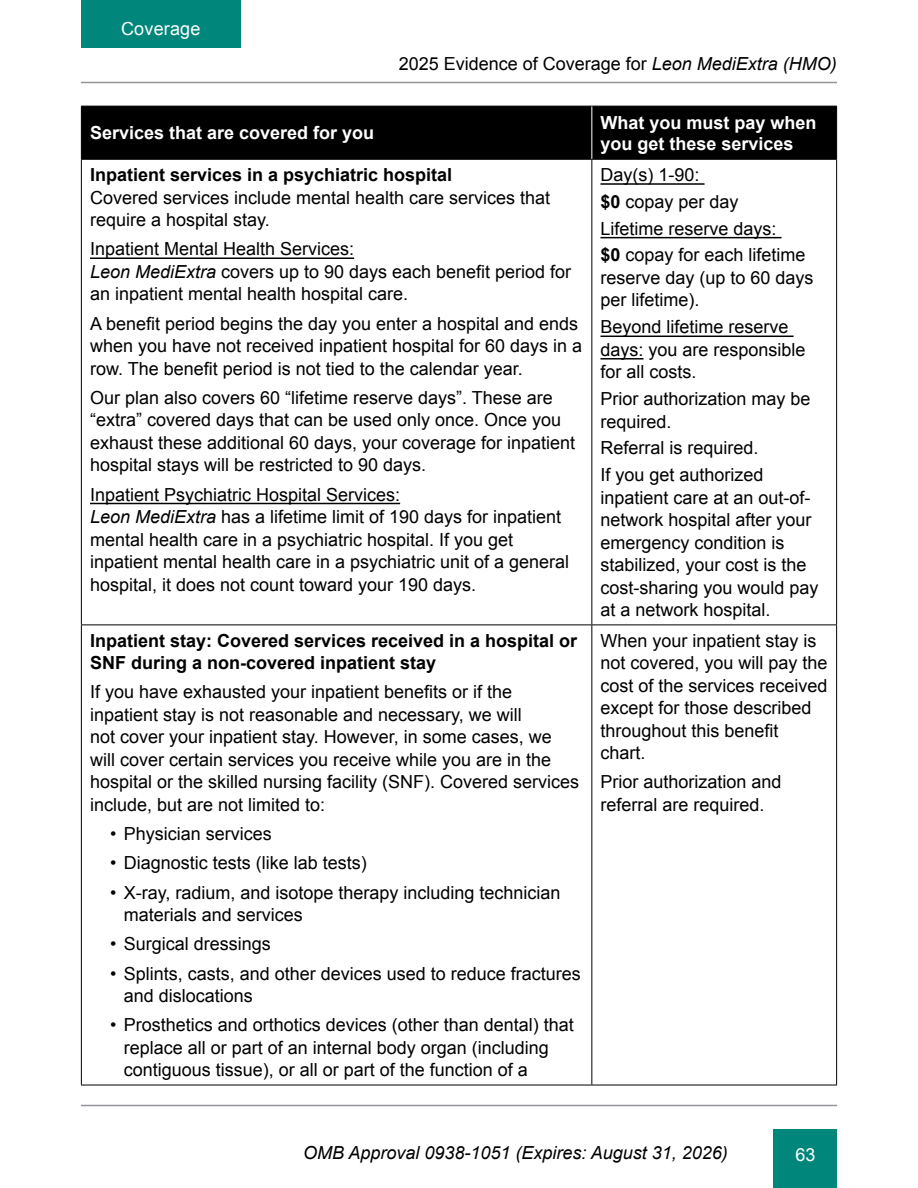
<style>
.page{position:relative;width:918px;height:1188px;background:#fff}
.page>*{position:absolute;margin:0;border:0;box-sizing:border-box;transform-origin:0 0}
.t1{font:18px/22.5px "Arial";color:#000}
.t2{font:700 18px/22.5px "Arial";color:#000}
.t3{font:700 18px/21px "Arial";color:#fff}
.t4{font:italic 18px "Arial";color:#000}
.t5{font:18px "Arial";letter-spacing:.01em;color:#fff}
.s1{font-style:italic}
.s2{font-weight:700}
</style>
<div class="page">
<hr style="left:81px;top:82px;width:756px;height:1px;background:#939598">
<hr style="left:81px;top:1105px;width:756px;height:1px;background:#939598">
<div style="left:774px;top:1129px;width:63px;height:59px;background:#00867b"></div>
<div style="left:81px;top:0;width:160px;height:48px;background:#00867b"></div>
<div style="left:82px;top:107px;width:754px;height:52px;background:#000"></div>
<hr style="left:81px;top:106px;width:1px;height:53px;background:#000">
<hr style="left:81px;top:106px;width:511px;height:1px;background:#000">
<hr style="left:81px;top:159px;width:511px;height:1px;background:#000">
<hr style="left:592px;top:106px;width:245px;height:1px;background:#000">
<hr style="left:836px;top:106px;width:1px;height:53px;background:#000">
<hr style="left:592px;top:159px;width:245px;height:1px;background:#000">
<hr style="left:81px;top:160px;width:1px;height:465px;background:#000">
<hr style="left:81px;top:625px;width:1px;height:460px;background:#000">
<hr style="left:81px;top:625px;width:511px;height:1px;background:#000">
<hr style="left:81px;top:1085px;width:511px;height:1px;background:#000">
<hr style="left:591px;top:160px;width:1px;height:465px;background:#000">
<hr style="left:591px;top:625px;width:1px;height:460px;background:#000">
<hr style="left:836px;top:160px;width:1px;height:465px;background:#000">
<hr style="left:836px;top:625px;width:1px;height:460px;background:#000">
<hr style="left:592px;top:625px;width:245px;height:1px;background:#000">
<hr style="left:592px;top:1085px;width:245px;height:1px;background:#000">
<hr style="left:591px;top:106px;width:1px;height:53px;background:#fff">
<hr style="left:90px;top:258px;width:264px;height:1px;background:#000">
<hr style="left:90px;top:503px;width:310px;height:1px;background:#000">
<hr style="left:600px;top:183px;width:105px;height:2px;background:#000">
<hr style="left:600px;top:237px;width:182px;height:1px;background:#000">
<hr style="left:600px;top:336px;width:194px;height:1px;background:#000">
<hr style="left:600px;top:358px;width:44px;height:2px;background:#000">
<p class="t5" style="left:121px;top:17px;width:81px">Coverage</p>
<p class="t1" style="left:399px;top:53px;width:440px">2025 Evidence of Coverage for <span class="s1">Leon MediExtra (HMO)</span></p>
<p class="t3" style="left:90px;top:123px;width:286px">Services that are covered for you</p>
<p class="t3" style="left:600px;top:113px;width:218px">What you must pay when you get these services</p>
<p class="t2" style="left:90px;top:164px;width:364px">Inpatient services in a psychiatric hospital</p>
<p class="t1" style="left:90px;top:186px;width:462px">Covered services include mental health care services that require a hospital stay.</p>
<p class="t1" style="left:90px;top:238px;width:483px">Inpatient Mental Health Services:<br><span class="s1">Leon MediExtra</span> covers up to 90 days each benefit period for an inpatient mental health hospital care.</p>
<p class="t1" style="left:90px;top:312px;width:494px">A benefit period begins the day you enter a hospital and ends when you have not received inpatient hospital for 60 days in a row. The benefit period is not tied to the calendar year.</p>
<p class="t1" style="left:90px;top:386px;width:487px">Our plan also covers 60 “lifetime reserve days”. These are “extra” covered days that can be used only once. Once you exhaust these additional 60 days, your coverage for inpatient hospital stays will be restricted to 90 days.</p>
<p class="t1" style="left:90px;top:483px;width:481px">Inpatient Psychiatric Hospital Services:<br><span class="s1">Leon MediExtra</span> has a lifetime limit of 190 days for inpatient mental health care in a psychiatric hospital. If you get inpatient mental health care in a psychiatric unit of a general hospital, it does not count toward your 190 days.</p>
<p class="t1" style="left:600px;top:161px;width:207px;line-height:26.8px">Day(s) 1-90:<br><span class="s2">$0</span> copay per day<br>Lifetime reserve days:<br><span class="s2">$0</span> copay for each lifetime</p>
<p class="t1" style="left:600px;top:267px;width:215px">reserve day (up to 60 days per lifetime).</p>
<p class="t1" style="left:600px;top:316px;width:207px">Beyond lifetime reserve days: you are responsible for all costs.</p>
<p class="t1" style="left:600px;top:388px;width:212px">Prior authorization may be required.</p>
<p class="t1" style="left:600px;top:435px;width:165px;line-height:26.8px">Referral is required.<br>If you get authorized</p>
<p class="t1" style="left:600px;top:486px;width:220px">inpatient care at an out-of&shy;network hospital after your emergency condition is stabilized, your cost is the cost-sharing you would pay at a network hospital.</p>
<p class="t2" style="left:90px;top:630px;width:489px">Inpatient stay: Covered services received in a hospital or<br>SNF during a non-covered inpatient stay</p>
<p class="t1" style="left:90px;top:681px;width:491px">If you have exhausted your inpatient benefits or if the inpatient stay is not reasonable and necessary, we will<br>not cover your inpatient stay. However, in some cases, we will cover certain services you receive while you are in the hospital or the skilled nursing facility (SNF). Covered services include, but are not limited to:</p>
<p class="t1" style="left:110px;top:823px;width:163px">• Physician services</p>
<p class="t1" style="left:110px;top:852px;width:258px">• Diagnostic tests (like lab tests)</p>
<p class="t1" style="left:124px;top:881px;width:438px;text-indent:-14px">• X-ray, radium, and isotope therapy including technician materials and services</p>
<p class="t1" style="left:110px;top:933px;width:162px">• Surgical dressings</p>
<p class="t1" style="left:124px;top:962px;width:459px;text-indent:-14px">• Splints, casts, and other devices used to reduce fractures and dislocations</p>
<p class="t1" style="left:124px;top:1014px;width:452px;text-indent:-14px">• Prosthetics and orthotics devices (other than dental) that replace all or part of an internal body organ (including contiguous tissue), or all or part of the function of a</p>
<p class="t1" style="left:600px;top:629px;width:229px">When your inpatient stay is not covered, you will pay the cost of the services received except for those described throughout this benefit chart.</p>
<p class="t1" style="left:600px;top:771px;width:183px">Prior authorization and referral are required.</p>
<p class="t4" style="left:303px;top:1141px;width:426px">OMB Approval 0938-1051 (Expires: August 31, 2026)</p>
<p class="t5" style="left:795px;top:1142px;width:22px">63</p>
</div>
